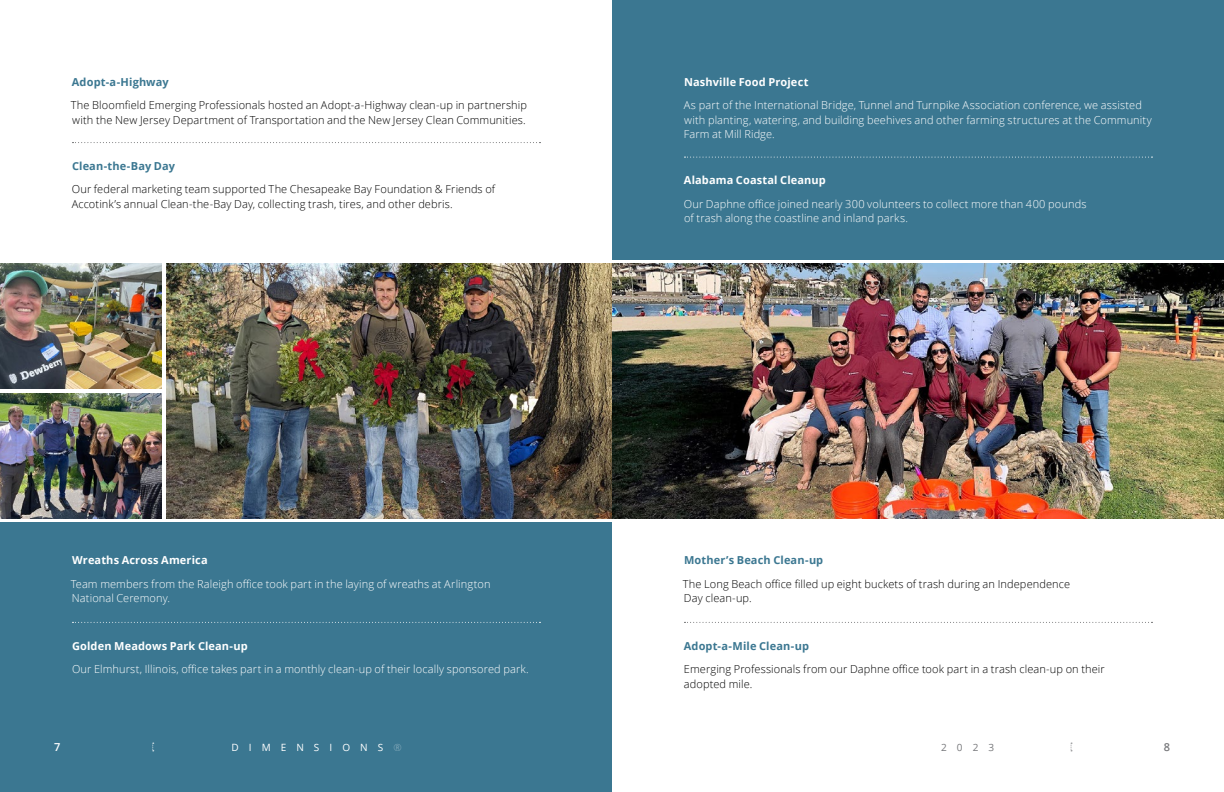
<style>
.page{position:relative;width:1224px;height:792px;background:#fff}
.page>*{position:absolute;margin:0;border:0;box-sizing:border-box;transform-origin:0 0}
.t1{font:300 11px/14.5px "Open Sans";letter-spacing:.01em;color:#fff}
.t2{font:300 11px/14.5px "Open Sans";letter-spacing:.01em;color:#000}
.t3{font:700 11px "Open Sans";letter-spacing:.01em;color:#fff}
.t4{font:700 11px "Open Sans";letter-spacing:.01em;color:#3b7791}
.t5{font:600 11px "Open Sans";color:#fff}
.t6{font:600 11px "Open Sans";color:#77787b}
.t7{font:10px "Open Sans";letter-spacing:1.005em;color:#fff}
.t8{font:10px "Open Sans";color:#77787b}
</style>
<div class="page">
<div style="left:0;top:523px;width:612px;height:269px;background:#3b7791"></div>
<div style="left:612px;top:0;width:612px;height:259px;background:#3b7791"></div>
<svg style="left:72px;top:622px;width:469px;height:1px"></svg>
<img style="left:166px;top:264px;width:1058px;height:254px">
<svg style="left:685px;top:157px;width:468px;height:1px"></svg>
<svg style="left:685px;top:622px;width:468px;height:1px"></svg>
<svg style="left:72px;top:142px;width:469px;height:1px"></svg>
<img style="left:0;top:264px;width:162px;height:125px">
<img style="left:0;top:393px;width:162px;height:125px">
<svg style="left:152px;top:743px;width:2px;height:8px"></svg>
<p class="t4" style="left:72px;top:74px;width:98px">Adopt-a-Highway</p>
<p class="t2" style="left:71px;top:98px;width:458px">The Bloomfield Emerging Professionals hosted an Adopt-a-Highway clean-up in partnership with the New Jersey Department of Transportation and the New Jersey Clean Communities.</p>
<p class="t4" style="left:72px;top:158px;width:104px">Clean-the-Bay Day</p>
<p class="t2" style="left:72px;top:182px;width:425px">Our federal marketing team supported The Chesapeake Bay Foundation &amp; Friends of<br>Accotink’s annual Clean-the-Bay Day, collecting trash, tires, and other debris.</p>
<p class="t3" style="left:72px;top:552px;width:137px">Wreaths Across America</p>
<p class="t1" style="left:71px;top:576px;width:421px">Team members from the Raleigh office took part in the laying of wreaths at Arlington<br>National Ceremony.</p>
<p class="t3" style="left:72px;top:638px;width:177px">Golden Meadows Park Clean-up</p>
<p class="t1" style="left:72px;top:662px;width:458px">Our Elmhurst, Illinois, office takes part in a monthly clean-up of their locally sponsored park.</p>
<p class="t3" style="left:684px;top:74px;width:126px">Nashville Food Project</p>
<p class="t1" style="left:684px;top:98px;width:470px">As part of the International Bridge, Tunnel and Turnpike Association conference, we assisted with planting, watering, and building beehives and other farming structures at the Community<br>Farm at Mill Ridge.</p>
<p class="t3" style="left:684px;top:173px;width:143px">Alabama Coastal Cleanup</p>
<p class="t1" style="left:684px;top:196px;width:404px">Our Daphne office joined nearly 300 volunteers to collect more than 400 pounds of trash along the coastline and inland parks.</p>
<p class="t4" style="left:684px;top:552px;width:141px">Mother’s Beach Clean-up</p>
<p class="t2" style="left:683px;top:576px;width:389px">The Long Beach office filled up eight buckets of trash during an Independence<br>Day clean-up.</p>
<p class="t4" style="left:684px;top:638px;width:127px">Adopt-a-Mile Clean-up</p>
<p class="t2" style="left:684px;top:662px;width:422px">Emerging Professionals from our Daphne office took part in a trash clean-up on their adopted mile.</p>
<p class="t5" style="left:54px;top:740px;width:8px">7</p>
<p class="t7" style="left:232px;top:740px;width:172px">DIMENSIONS®</p>
<p class="t8" style="left:941px;top:740px;width:55px">2023</p>
<p class="t6" style="left:1164px;top:740px;width:8px">8</p>
</div>
